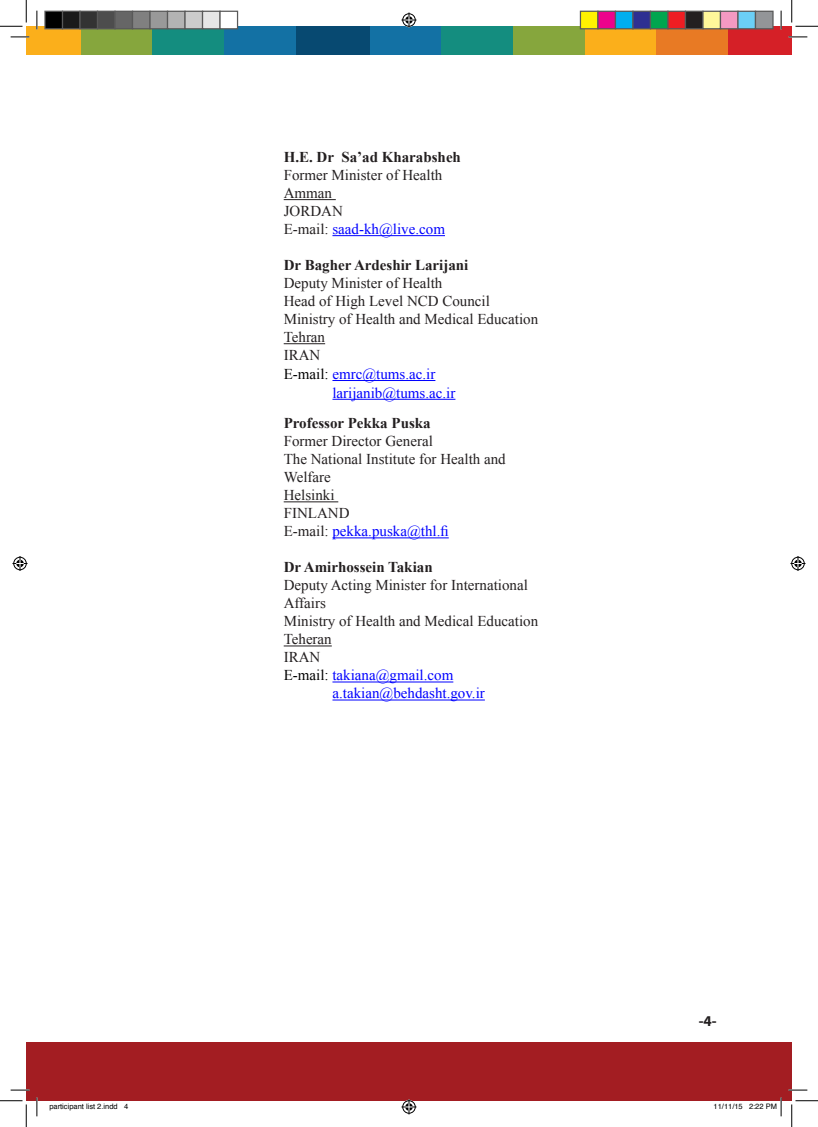
<style>
.page{position:relative;width:818px;height:1127px;background:#fff}
.page>*{position:absolute;margin:0;border:0;box-sizing:border-box;transform-origin:0 0}
.t1{font:15px/18px "Times New Roman";color:#231f20}
.Participant{font:15px "Times New Roman";color:#00f}
.t2{font:700 15px "Times New Roman";color:#231f20}
.t3{font:700 15px "Myriad Pro";color:#231f20}
.t4{font:7.5px "Helvetica";color:#000}
.s1{color:#231f20}
.s2{color:#000}
</style>
<div class="page">
<div style="left:298px;top:26px;width:72px;height:29px;background:#074971"></div>
<div style="left:370px;top:26px;width:72px;height:29px;background:#1371a4"></div>
<div style="left:441px;top:26px;width:72px;height:29px;background:#148d7f"></div>
<div style="left:513px;top:26px;width:72px;height:29px;background:#86a63d"></div>
<div style="left:585px;top:26px;width:72px;height:29px;background:#fbaf1b"></div>
<div style="left:656px;top:26px;width:72px;height:29px;background:#e87a24"></div>
<div style="left:728px;top:26px;width:64px;height:29px;background:#d52027"></div>
<div style="left:296px;top:26px;width:71px;height:29px;background:#074971"></div>
<div style="left:224px;top:26px;width:72px;height:29px;background:#1371a4"></div>
<div style="left:152px;top:26px;width:72px;height:29px;background:#148d7f"></div>
<div style="left:81px;top:26px;width:71px;height:29px;background:#86a63d"></div>
<div style="left:26px;top:26px;width:55px;height:29px;background:#fbaf1b"></div>
<div style="left:26px;top:1041px;width:766px;height:59px;background:#a31d22"></div>
<hr style="left:284px;top:199px;width:52px;height:1px;background:#231f20">
<hr style="left:332px;top:235px;width:113px;height:1px;background:#00f">
<hr style="left:284px;top:343px;width:41px;height:1px;background:#231f20">
<hr style="left:332px;top:380px;width:103px;height:1px;background:#00f">
<hr style="left:332px;top:399px;width:123px;height:1px;background:#00f">
<hr style="left:284px;top:501px;width:54px;height:1px;background:#231f20">
<hr style="left:332px;top:537px;width:117px;height:1px;background:#00f">
<hr style="left:284px;top:645px;width:48px;height:1px;background:#231f20">
<hr style="left:332px;top:681px;width:121px;height:1px;background:#00f">
<hr style="left:332px;top:699px;width:153px;height:1px;background:#00f">
<svg style="left:11px;top:36px;width:18px;height:2px"></svg>
<svg style="left:788px;top:36px;width:19px;height:2px"></svg>
<svg style="left:11px;top:1089px;width:18px;height:1px"></svg>
<svg style="left:788px;top:1089px;width:19px;height:1px"></svg>
<svg style="left:36px;top:11px;width:2px;height:18px"></svg>
<svg style="left:36px;top:1097px;width:2px;height:18px"></svg>
<svg style="left:780px;top:11px;width:2px;height:18px"></svg>
<svg style="left:0;top:0;width:27px;height:27px"></svg>
<svg style="left:0;top:1100px;width:27px;height:26px"></svg>
<svg style="left:791px;top:0;width:27px;height:27px"></svg>
<svg style="left:791px;top:1100px;width:27px;height:26px"></svg>
<svg style="left:401px;top:13px;width:15px;height:15px"></svg>
<svg style="left:401px;top:1099px;width:15px;height:15px"></svg>
<svg style="left:13px;top:556px;width:15px;height:15px"></svg>
<svg style="left:790px;top:556px;width:15px;height:15px"></svg>
<div style="left:45px;top:11px;width:18px;height:18px;background:#000"></div>
<div style="left:44px;top:11px;width:19px;height:18px;border:1px solid #595959"></div>
<div style="left:63px;top:11px;width:17px;height:18px;background:#1a1a1a"></div>
<div style="left:62px;top:11px;width:19px;height:18px;border:1px solid #595959"></div>
<div style="left:80px;top:11px;width:18px;height:18px;background:#333"></div>
<div style="left:79px;top:11px;width:19px;height:18px;border:1px solid #595959"></div>
<div style="left:98px;top:11px;width:17px;height:18px;background:#4d4d4d"></div>
<div style="left:97px;top:11px;width:19px;height:18px;border:1px solid #595959"></div>
<div style="left:115px;top:11px;width:18px;height:18px;background:#666"></div>
<div style="left:114px;top:11px;width:19px;height:18px;border:1px solid #595959"></div>
<div style="left:133px;top:11px;width:17px;height:18px;background:#808080"></div>
<div style="left:132px;top:11px;width:19px;height:18px;border:1px solid #595959"></div>
<div style="left:150px;top:11px;width:18px;height:18px;background:#999"></div>
<div style="left:149px;top:11px;width:19px;height:18px;border:1px solid #595959"></div>
<div style="left:168px;top:11px;width:17px;height:18px;background:#b3b3b3"></div>
<div style="left:167px;top:11px;width:19px;height:18px;border:1px solid #595959"></div>
<div style="left:185px;top:11px;width:18px;height:18px;background:#ccc"></div>
<div style="left:184px;top:11px;width:19px;height:18px;border:1px solid #595959"></div>
<div style="left:203px;top:11px;width:17px;height:18px;background:#e6e6e6"></div>
<div style="left:202px;top:11px;width:19px;height:18px;border:1px solid #595959"></div>
<div style="left:220px;top:11px;width:18px;height:18px;background:#fff"></div>
<div style="left:219px;top:11px;width:19px;height:18px;border:1px solid #595959"></div>
<div style="left:580px;top:11px;width:18px;height:18px;background:#fff101"></div>
<div style="left:580px;top:11px;width:18px;height:18px;border:1px solid #595959"></div>
<div style="left:598px;top:11px;width:17px;height:18px;background:#ed028c"></div>
<div style="left:597px;top:11px;width:19px;height:18px;border:1px solid #595959"></div>
<div style="left:615px;top:11px;width:18px;height:18px;background:#00aeef"></div>
<div style="left:615px;top:11px;width:18px;height:18px;border:1px solid #595959"></div>
<div style="left:633px;top:11px;width:17px;height:18px;background:#2e3092"></div>
<div style="left:632px;top:11px;width:19px;height:18px;border:1px solid #595959"></div>
<div style="left:650px;top:11px;width:18px;height:18px;background:#00a54f"></div>
<div style="left:650px;top:11px;width:18px;height:18px;border:1px solid #595959"></div>
<div style="left:668px;top:11px;width:17px;height:18px;background:#ee1d23"></div>
<div style="left:667px;top:11px;width:19px;height:18px;border:1px solid #595959"></div>
<div style="left:685px;top:11px;width:18px;height:18px;background:#231f20"></div>
<div style="left:685px;top:11px;width:18px;height:18px;border:1px solid #595959"></div>
<div style="left:703px;top:11px;width:17px;height:18px;background:#fff79a"></div>
<div style="left:702px;top:11px;width:19px;height:18px;border:1px solid #595959"></div>
<div style="left:720px;top:11px;width:18px;height:18px;background:#f499c2"></div>
<div style="left:720px;top:11px;width:18px;height:18px;border:1px solid #595959"></div>
<div style="left:738px;top:11px;width:17px;height:18px;background:#6bcff6"></div>
<div style="left:737px;top:11px;width:19px;height:18px;border:1px solid #595959"></div>
<div style="left:755px;top:11px;width:18px;height:18px;background:#939598"></div>
<div style="left:755px;top:11px;width:18px;height:18px;border:1px solid #595959"></div>
<svg style="left:749px;top:1097px;width:33px;height:18px"></svg>
<p class="t2" style="left:341px;top:146px;width:121px">Sa’ad Kharabsheh</p>
<p class="t2" style="left:284px;top:146px;width:52px">HE. .Dr</p>
<p class="t1" style="left:284px;top:166px;width:160px">Former Minister of Health</p>
<p class="t1" style="left:284px;top:184px;width:50px">Amman</p>
<p class="t1" style="left:284px;top:202px;width:61px">JORDAN</p>
<p class="Participant" style="left:284px;top:219px;width:163px"><span class="s1">E-mail:</span> saad-kh@live.com</p>
<p class="t2" style="left:284px;top:254px;width:186px">Dr Bagher Ardeshir Larijani</p>
<p class="t1" style="left:284px;top:274px;width:160px">Deputy Minister of Health</p>
<p class="t1" style="left:284px;top:292px;width:208px">Head of High Level NCD Council</p>
<p class="t1" style="left:284px;top:310px;width:256px">Ministry of Health and Medical Education</p>
<p class="t1" style="left:284px;top:328px;width:43px">Tehran</p>
<p class="t1" style="left:284px;top:346px;width:38px">IRAN</p>
<p class="Participant" style="left:284px;top:363px;width:153px"><span class="s2">E-mail:</span> emrc@tums.ac i r.</p>
<p class="Participant" style="left:332px;top:382px;width:124px">larijanib@tums.ac i r.</p>
<p class="t2" style="left:284px;top:412px;width:148px">Professor Pekka Puska</p>
<p class="t1" style="left:284px;top:432px;width:151px">Former Director General</p>
<p class="t1" style="left:284px;top:450px;width:224px">The National Institute for Health and<br>Welfare</p>
<p class="t1" style="left:284px;top:486px;width:52px">Helsinki</p>
<p class="t1" style="left:284px;top:504px;width:67px">FINLAND</p>
<p class="Participant" style="left:284px;top:521px;width:167px"><span class="s1">E-mail:</span> pekka.puska@thl f i.</p>
<p class="t2" style="left:284px;top:556px;width:150px">Dr Amirhossein Takian</p>
<p class="t1" style="left:284px;top:576px;width:246px">Deputy Acting Minister for International<br>Affairs</p>
<p class="t1" style="left:284px;top:612px;width:256px">Ministry of Health and Medical Education</p>
<p class="t1" style="left:284px;top:630px;width:50px">Teheran</p>
<p class="t1" style="left:284px;top:648px;width:38px">IRAN</p>
<p class="Participant" style="left:284px;top:665px;width:171px"><span class="s2">E-mail:</span> takiana@gmail.com</p>
<p class="Participant" style="left:332px;top:683px;width:154px">.a takian@behdasht.gov i r.</p>
<p class="t4" style="left:49px;top:1100px;width:70px">participant list 2.indd</p>
<p class="t4" style="left:124px;top:1100px;width:6px">4</p>
<p class="t3" style="left:699px;top:1010px;width:19px">-4-</p>
<p class="t4" style="left:713px;top:1100px;width:31px">11/11/15</p>
<p class="t4" style="left:749px;top:1100px;width:29px">2:22 PM</p>
</div>
